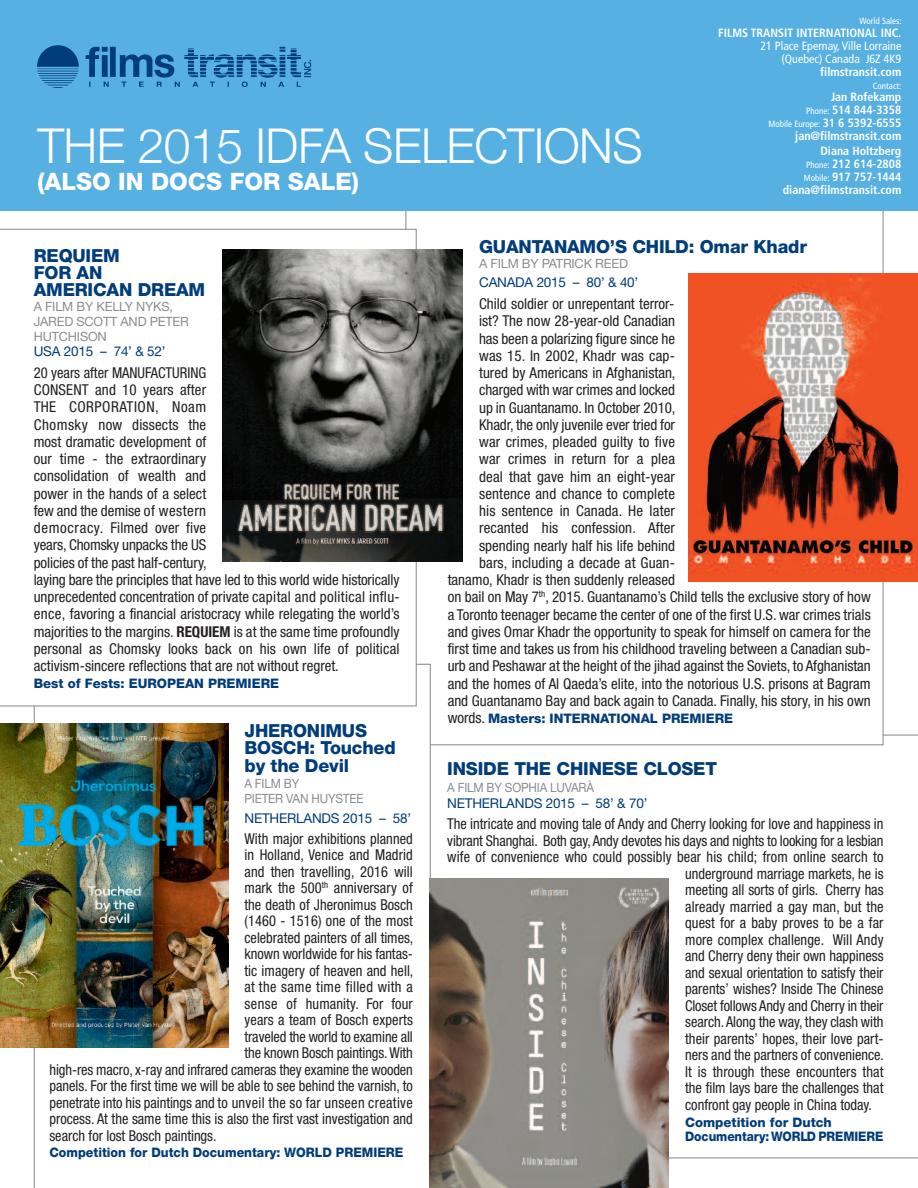
<style>
.page{position:relative;width:918px;height:1188px;background:#fff}
.page>*{position:absolute;margin:0;border:0;box-sizing:border-box;transform-origin:0 0}
.t1{font:300 48px "Helvetica Neue";letter-spacing:-.01em;color:#fff}
.t2{font:800 24px "Helvetica Neue";color:#fff}
.t3{font:800 18px/17.2px "Helvetica Neue";letter-spacing:-.01em;color:#013c7b}
.t4{font:condensed 15px/17.2px "Helvetica Neue";color:#231f20}
.t5{font:condensed 15px "Helvetica Neue";color:#231f20;scale:.96 1}
.t6{font:condensed 15px "Helvetica Neue";letter-spacing:.025em;color:#231f20;scale:.96 1}
.t7{font:13.5px "Helvetica Neue";letter-spacing:-.015em;color:#013c7b}
.t8{font:800 13.2px/14.2px "Helvetica Neue";color:#013c7b}
.t9{font:800 13.2px "Helvetica Neue";color:#013c7b;scale:.95 1}
.t10{font:12.75px/15px "Helvetica Neue";letter-spacing:-.015em;color:#8a8c8f}
.t11{font:12.75px/15px "Helvetica Neue";letter-spacing:-.015em;color:#8a8c8f;scale:.92 1}
.t12{font:700 condensed 12px/13px "Frutiger";color:#fff;text-align:right}
.t13{font:condensed 12px/13px "Frutiger";color:#fff;text-align:right}
.t14{font:condensed 9px "Frutiger";color:#fff}
.s1{font-weight:400;font-size:9px}
.s2{font-weight:700;font-size:12px}
.s3{font-weight:700}
.s4{font-weight:400;font-stretch:condensed;font-size:15px;color:#231f20}
</style>
<div class="page">
<svg style="left:34px;top:664px;width:397px;height:524px"></svg>
<svg style="left:0;top:229px;width:417px;height:477px"></svg>
<div style="left:0;top:0;width:918px;height:211px;background:#57b0e2"></div>
<img style="left:37px;top:45px;width:275px;height:43px">
<img style="left:0;top:724px;width:228px;height:323px">
<img style="left:430px;top:878px;width:239px;height:310px">
<img style="left:688px;top:273px;width:230px;height:309px">
<img style="left:223px;top:250px;width:240px;height:311px">
<h1 class="t1" style="left:37px;top:116px;width:607px">THE 2015 IDFA SELECTIONS</h1>
<h2 class="t2" style="left:37px;top:173px;width:323px">(ALSO IN DOCS FOR SALE)</h2>
<p class="t14" style="left:860px;top:17px;width:44px">World Sales:</p>
<p class="t12" style="left:718px;top:28px;width:185px">FILMS TRANSIT INTERNATIONAL INC.</p>
<p class="t13" style="left:761px;top:41px;width:142px">21 Place Epernay, Ville Lorraine (Quebec) Canada J6Z 4K9</p>
<p class="t12" style="left:820px;top:67px;width:83px">filmstransit.com</p>
<p class="t14" style="left:873px;top:83px;width:30px">Contact:</p>
<p class="t12" style="left:806px;top:91px;width:97px">Jan Rofekamp<br><span class="s1">Phone:</span> 514 844-3358</p>
<p class="t14" style="left:769px;top:120px;width:134px">Mobile Europe: <span class="s2">31 6 5392-6555</span></p>
<p class="t12" style="left:795px;top:129px;width:108px;line-height:15px">jan@filmstransit.com<br>Diana Holtzberg</p>
<p class="t12" style="left:783px;top:158px;width:120px"><span class="s1">Phone:</span> 212 614-2808<br><span class="s1">Mobile:</span> 917 757-1444 diana@filmstransit.com</p>
<p class="t3" style="left:34px;top:248px;width:173px">REQUIEM<br>FOR AN<br>AMERICAN DREAM</p>
<p class="t10" style="left:34px;top:300px;width:157px">A FILM BY KELLY NYKS,<br>JARED SCOTT AND PETER<br>HUTCHISON</p>
<p class="t7" style="left:34px;top:346px;width:133px">USA 2015 – 74’ &amp; 52’</p>
<p class="t4" style="left:34px;top:365px;width:368px">20 years after MANUFACTURING<br>CONSENT and 10 years after<br>THE CORPORATION, Noam<br>Chomsky now dissects the<br>most dramatic development of<br>our time - the extraordinary<br>consolidation of wealth and<br>power in the hands of a select<br>few and the demise of western<br>democracy. Filmed over five<br>years, Chomsky unpacks the US<br>policies of the past half-century,<br>laying bare the principles that have led to this world wide historically unprecedented concentration of private capital and political influ&shy;ence, favoring a financial aristocracy while relegating the world’s majorities to the margins. <span class="s3">REQUIEM</span> is at the same time profoundly personal as Chomsky looks back on his own life of political activism-sincere reflections that are not without regret.</p>
<p class="t8" style="left:34px;top:678px;width:247px">Best of Fests: EUROPEAN PREMIERE</p>
<p class="t3" style="left:245px;top:724px;width:153px">JHERONIMUS<br>BOSCH: Touched by the Devil</p>
<p class="t11" style="left:245px;top:777px;width:131px">A FILM BY<br>PIETER VAN HUYSTEE</p>
<p class="t7" style="left:245px;top:813px;width:168px">NETHERLANDS 2015 – 58’</p>
<p class="t5" style="left:244px;top:833px;width:177px">With major exhibitions planned</p>
<p class="t5" style="left:244px;top:849px;width:177px">in Holland, Venice and Madrid</p>
<p class="t5" style="left:244px;top:866px;width:177px">and then travelling, 2016 will</p>
<p class="t5" style="left:245px;top:882px;width:177px">mark the 500<sup>th</sup> anniversary of</p>
<p class="t5" style="left:244px;top:899px;width:177px">the death of Jheronimus Bosch</p>
<p class="t5" style="left:244px;top:915px;width:177px">(1460 - 1516) one of the most</p>
<p class="t5" style="left:244px;top:932px;width:177px">celebrated painters of all times,</p>
<p class="t5" style="left:244px;top:948px;width:177px">known worldwide for his fantas-</p>
<p class="t5" style="left:244px;top:965px;width:177px">tic imagery of heaven and hell,</p>
<p class="t6" style="left:244px;top:981px;width:177px">at the same time filled with a</p>
<p class="t5" style="left:244px;top:998px;width:177px">sense of humanity. For four</p>
<p class="t5" style="left:245px;top:1014px;width:177px">years a team of Bosch experts</p>
<p class="t5" style="left:244px;top:1031px;width:177px">traveled the world to examine all</p>
<p class="t5" style="left:244px;top:1047px;width:177px">the known Bosch paintings.With</p>
<p class="t5" style="left:49px;top:1064px;width:380px">high-res macro, x-ray and infrared cameras they examine the wooden</p>
<p class="t5" style="left:49px;top:1080px;width:380px">panels. For the first time we will be able to see behind the varnish, to</p>
<p class="t5" style="left:50px;top:1097px;width:380px">penetrate into his paintings and to unveil the so far unseen creative</p>
<p class="t5" style="left:49px;top:1113px;width:380px">process. At the same time this is also the first vast investigation and</p>
<p class="t5" style="left:49px;top:1130px;width:176px">search for lost Bosch paintings.</p>
<p class="t9" style="left:50px;top:1148px;width:374px">Competition for Dutch Documentary: WORLD PREMIERE</p>
<p class="t3" style="left:479px;top:239px;width:329px">GUANTANAMO’S CHILD: Omar Khadr</p>
<p class="t10" style="left:479px;top:257px;width:150px">A FILM BY PATRICK REED</p>
<p class="t7" style="left:479px;top:278px;width:161px">CANADA 2015 – 80’ &amp; 40’</p>
<p class="t4" style="left:479px;top:296px;width:197px">Child soldier or unrepentant terror-</p>
<p class="t4" style="left:479px;top:314px;width:197px">ist? The now 28-year-old Canadian</p>
<p class="t4" style="left:479px;top:331px;width:197px">has been a polarizing figure since he</p>
<p class="t4" style="left:479px;top:348px;width:197px">was 15. In 2002, Khadr was cap-</p>
<p class="t4" style="left:479px;top:365px;width:198px">tured by Americans in Afghanistan,</p>
<p class="t4" style="left:479px;top:383px;width:197px">charged with war crimes and locked</p>
<p class="t4" style="left:479px;top:400px;width:198px">up in Guantanamo. In October 2010,</p>
<p class="t4" style="left:479px;top:417px;width:197px">Khadr, the only juvenile ever tried for</p>
<p class="t4" style="left:479px;top:434px;width:197px">war crimes, pleaded guilty to five</p>
<p class="t4" style="left:479px;top:452px;width:197px">war crimes in return for a plea</p>
<p class="t4" style="left:479px;top:469px;width:197px">deal that gave him an eight-year</p>
<p class="t4" style="left:479px;top:486px;width:197px">sentence and chance to complete</p>
<p class="t4" style="left:479px;top:503px;width:197px">his sentence in Canada. He later</p>
<p class="t4" style="left:479px;top:521px;width:197px">recanted his confession. After</p>
<p class="t4" style="left:479px;top:538px;width:197px">spending nearly half his life behind</p>
<p class="t4" style="left:479px;top:555px;width:197px">bars, including a decade at Guan-</p>
<p class="t4" style="left:448px;top:572px;width:229px">tanamo, Khadr is then suddenly released</p>
<p class="t4" style="left:448px;top:590px;width:425px">on bail on May 7<sup>th</sup>, 2015. Guantanamo’s Child tells the exclusive story of how</p>
<p class="t4" style="left:448px;top:607px;width:425px">a Toronto teenager became the center of one of the first U.S. war crimes trials</p>
<p class="t4" style="left:448px;top:624px;width:425px">and gives Omar Khadr the opportunity to speak for himself on camera for the</p>
<p class="t4" style="left:448px;top:641px;width:425px">first time and takes us from his childhood traveling between a Canadian sub-</p>
<p class="t4" style="left:448px;top:659px;width:425px">urb and Peshawar at the height of the jihad against the Soviets, to Afghanistan</p>
<p class="t4" style="left:448px;top:676px;width:425px">and the homes of Al Qaeda’s elite, into the notorious U.S. prisons at Bagram</p>
<p class="t4" style="left:448px;top:693px;width:425px">and Guantanamo Bay and back again to Canada. Finally, his story, in his own</p>
<p class="t8" style="left:448px;top:712px;width:287px"><span class="s4">words.</span> Masters: INTERNATIONAL PREMIERE</p>
<p class="t3" style="left:447px;top:762px;width:271px">INSIDE THE CHINESE CLOSET</p>
<p class="t11" style="left:447px;top:781px;width:161px">A FILM BY SOPHIA LUVARÀ</p>
<p class="t7" style="left:447px;top:798px;width:202px">NETHERLANDS 2015 – 58’ &amp; 70’</p>
<p class="t5" style="left:447px;top:818px;width:456px">The intricate and moving tale of Andy and Cherry looking for love and happiness in</p>
<p class="t5" style="left:447px;top:835px;width:456px">vibrant Shanghai. Both gay,Andy devotes his days and nights to looking for a lesbian</p>
<p class="t5" style="left:447px;top:851px;width:456px">wife of convenience who could possibly bear his child; from online search to</p>
<p class="t5" style="left:685px;top:868px;width:208px">underground marriage markets, he is</p>
<p class="t5" style="left:685px;top:884px;width:208px">meeting all sorts of girls. Cherry has</p>
<p class="t5" style="left:685px;top:901px;width:208px">already married a gay man, but the</p>
<p class="t5" style="left:685px;top:917px;width:208px">quest for a baby proves to be a far</p>
<p class="t5" style="left:685px;top:934px;width:208px">more complex challenge. Will Andy</p>
<p class="t5" style="left:685px;top:950px;width:208px">and Cherry deny their own happiness</p>
<p class="t5" style="left:685px;top:967px;width:208px">and sexual orientation to satisfy their</p>
<p class="t5" style="left:685px;top:983px;width:208px">parents’ wishes? Inside The Chinese</p>
<p class="t5" style="left:685px;top:1000px;width:208px">Closet follows Andy and Cherry in their</p>
<p class="t5" style="left:685px;top:1016px;width:208px">search. Along the way, they clash with</p>
<p class="t5" style="left:685px;top:1033px;width:208px">their parents’ hopes, their love part-</p>
<p class="t5" style="left:685px;top:1049px;width:209px">ners and the partners of convenience.</p>
<p class="t5" style="left:685px;top:1066px;width:208px">It is through these encounters that</p>
<p class="t5" style="left:685px;top:1082px;width:208px">the film lays bare the challenges that</p>
<p class="t5" style="left:685px;top:1099px;width:196px">confront gay people in China today.</p>
<p class="t8" style="left:685px;top:1116px;width:200px">Competition for Dutch<br>Documentary: WORLD PREMIERE</p>
</div>
